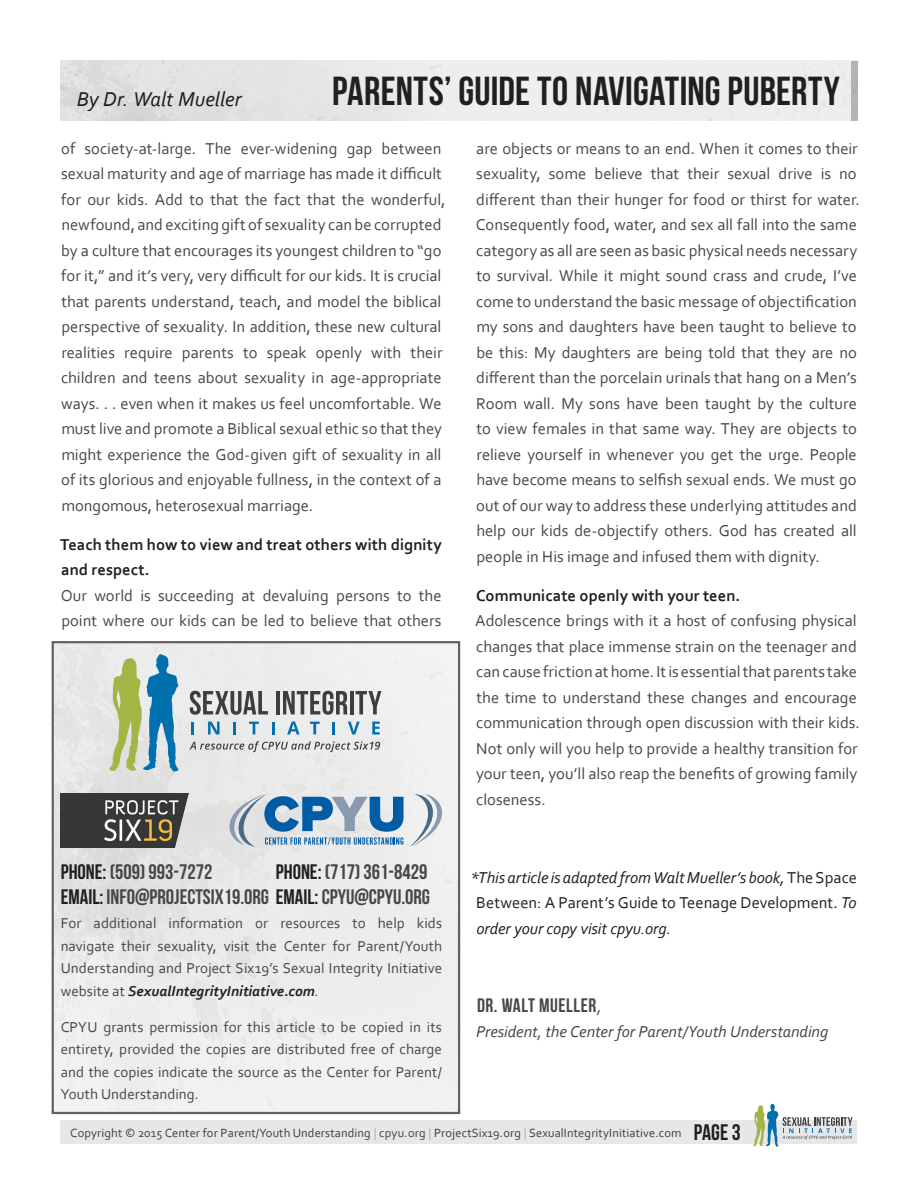
<style>
.page{position:relative;width:918px;height:1188px;background:#fff}
.page>*{position:absolute;margin:0;border:0;box-sizing:border-box;transform-origin:0 0}
.t1{font:40.5px "Bebas Neue";letter-spacing:.005em;color:#231f20}
.t2{font:21px/25.2px "Bebas Neue";color:#464748}
.t3{font:italic 21px "Corbel";color:#231f20}
.Body_Copy_Paragraph{font:19.5px "Bebas Neue";letter-spacing:.025em;color:#464748}
.Body_Copy_Paragraph-2{font:16.5px/25.5px "Corbel";color:#464748}
.Body_Copy_Paragraph-3{font:italic 16.5px/25.5px "Corbel";letter-spacing:-.005em;color:#231f20;text-align:justify}
.Body_Copy_Paragraph-4{font:700 16.5px/25.5px "Corbel";letter-spacing:.005em;color:#231f20}
.Body_Copy_Paragraph-5{font:italic 16.5px "Corbel";letter-spacing:-.005em;color:#464748}
.Body_Copy_Paragraph-6{font:15px/22.5px "Corbel";letter-spacing:.005em;color:#464748;text-align:justify}
.t4{font:12.45px "Corbel";letter-spacing:.01em;color:#464748}
.s1{color:#231f20}
.s2{font-weight:700;font-style:italic;color:#231f20}
.s3{font-style:normal}
.s4{font-family:"Corbel";font-style:italic;font-size:16.5px}
.s5{color:#c1c2c4}
.s6{font-family:"Bebas Neue";font-size:22.5px;color:#231f20}
</style>
<div class="page">
<div style="left:61px;top:1120px;width:796px;height:24px;background:#e6e7e9"></div>
<svg style="left:753px;top:1104px;width:99px;height:43px"></svg>
<img style="left:55px;top:644px;width:402px;height:467px">
<div style="left:851px;top:61px;width:6px;height:60px;background:#b3b5b6"></div>
<svg style="left:190px;top:691px;width:78px;height:24px;background:#969697"></svg>
<hr style="left:277px;top:691px;width:3px;height:23px;background:#3e3e3f">
<svg style="left:283px;top:691px;width:64px;height:24px;background:#8d8e8e"></svg>
<hr style="left:350px;top:691px;width:3px;height:23px;background:#3e3e3f">
<svg style="left:356px;top:691px;width:25px;height:23px"></svg>
<svg style="left:191px;top:722px;width:3px;height:12px"></svg>
<svg style="left:208px;top:722px;width:12px;height:12px"></svg>
<svg style="left:234px;top:722px;width:2px;height:12px"></svg>
<svg style="left:249px;top:722px;width:10px;height:12px"></svg>
<svg style="left:272px;top:722px;width:2px;height:12px"></svg>
<svg style="left:287px;top:722px;width:13px;height:12px"></svg>
<svg style="left:310px;top:722px;width:10px;height:12px"></svg>
<svg style="left:332px;top:722px;width:3px;height:12px"></svg>
<svg style="left:348px;top:722px;width:12px;height:12px"></svg>
<svg style="left:372px;top:722px;width:8px;height:12px"></svg>
<svg style="left:190px;top:741px;width:190px;height:11px;background:#c2c3c3"></svg>
<svg style="left:109px;top:654px;width:70px;height:117px;background:#98bbae"></svg>
<img style="left:61px;top:794px;width:128px;height:53px">
<svg style="left:229px;top:794px;width:175px;height:53px;background:#99b5cd"></svg>
<svg style="left:410px;top:794px;width:32px;height:53px"></svg>
<p class="t1" style="left:332px;top:69px;width:509px">PARENTS’ GUIDE TO NAVIGATING PUBERTY</p>
<p class="t3" style="left:76px;top:86px;width:167px">By Dr. Walt Mueller</p>
<p class="Body_Copy_Paragraph-2" style="left:61px;top:135px;width:386px">of society-at-large. The ever-widening gap between sexual maturity and age of marriage has made it difficult for our kids. Add to that the fact that the wonderful, newfound, and exciting gift of sexuality can be corrupted by a culture that encourages its youngest children to “go for it,” and it’s very, very difficult for our kids. It is crucial that parents understand, teach, and model the biblical perspective of sexuality. In addition, these new cultural realities require parents to speak openly with their children and teens about sexuality in age-appropriate ways. . . even when it makes us feel uncomfortable. We must live and promote a Biblical sexual ethic so that they might experience the God-given gift of sexuality in all of its glorious and enjoyable fullness, in the context of a mongomous, heterosexual marriage.</p>
<p class="Body_Copy_Paragraph-4" style="left:60px;top:531px;width:383px">Teach them how to view and treat others with dignity and respect.</p>
<p class="Body_Copy_Paragraph-2" style="left:61px;top:582px;width:382px">Our world is succeeding at devaluing persons to the point where our kids can be led to believe that others</p>
<p class="Body_Copy_Paragraph-2" style="left:476px;top:135px;width:386px">are objects or means to an end. When it comes to their sexuality, some believe that their sexual drive is no different than their hunger for food or thirst for water.<br>Consequently food, water, and sex all fall into the same category as all are seen as basic physical needs necessary to survival. While it might sound crass and crude, I’ve come to understand the basic message of objectification my sons and daughters have been taught to believe to be this: My daughters are being told that they are no different than the porcelain urinals that hang on a Men’s Room wall. My sons have been taught by the culture to view females in that same way. They are objects to relieve yourself in whenever you get the urge. People have become means to selfish sexual ends. We must go out of our way to address these underlying attitudes and help our kids de-objectify others. God has created all people in His image and infused them with dignity.</p>
<p class="Body_Copy_Paragraph-4" style="left:476px;top:582px;width:266px">Communicate openly with your teen.</p>
<p class="Body_Copy_Paragraph-2" style="left:475px;top:608px;width:386px">Adolescence brings with it a host of confusing physical changes that place immense strain on the teenager and can cause friction at home. It is essential that parents take the time to understand these changes and encourage communication through open discussion with their kids.<br>Not only will you help to provide a healthy transition for your teen, you’ll also reap the benefits of growing family closeness.</p>
<p class="t2" style="left:61px;top:859px;width:371px"><span class="s1">PHONE:</span> (509) 993-7272<br><span class="s1">EMAIL:</span> INFO@PROJECTSIX19.ORG <span class="s1">EMAIL:</span> CPYU@CPYU.ORG</p>
<p class="Body_Copy_Paragraph-6" style="left:61px;top:911px;width:383px">For additional information or resources to help kids navigate their sexuality, visit the Center for Parent/Youth Understanding and Project Six19’s Sexual Integrity Initiative website at <span class="s2">SexualIntegrityInitiative.com</span>.</p>
<p class="Body_Copy_Paragraph-6" style="left:61px;top:1015px;width:383px">CPYU grants permission for this article to be copied in its entirety, provided the copies are distributed free of charge and the copies indicate the source as the Center for Parent/ Youth Understanding.</p>
<p class="t2" style="left:276px;top:859px;width:153px"><span class="s1">PHONE:</span> (717) 361-8429</p>
<p class="Body_Copy_Paragraph-3" style="left:476px;top:864px;width:382px;text-indent:-6px">*This article is adapted from Walt Mueller’s book, <span class="s3">The Space Between: A Parent’s Guide to Teenage Development.</span> To order your copy visit cpyu.org.</p>
<p class="Body_Copy_Paragraph" style="left:477px;top:994px;width:126px">DR. WALT MUELLER<span class="s4">,</span></p>
<p class="Body_Copy_Paragraph-5" style="left:476px;top:1022px;width:354px">President, the Center for Parent/Youth Understanding</p>
<p class="t4" style="left:70px;top:1125px;width:672px">Copyright © 2015 Center for Parent/Youth Understanding <span class="s5">|</span> cpyu.org <span class="s5">|</span> ProjectSix19.org <span class="s5">|</span> SexualIntegrityInitiative.com <span class="s6">PAGE 3</span></p>
</div>
